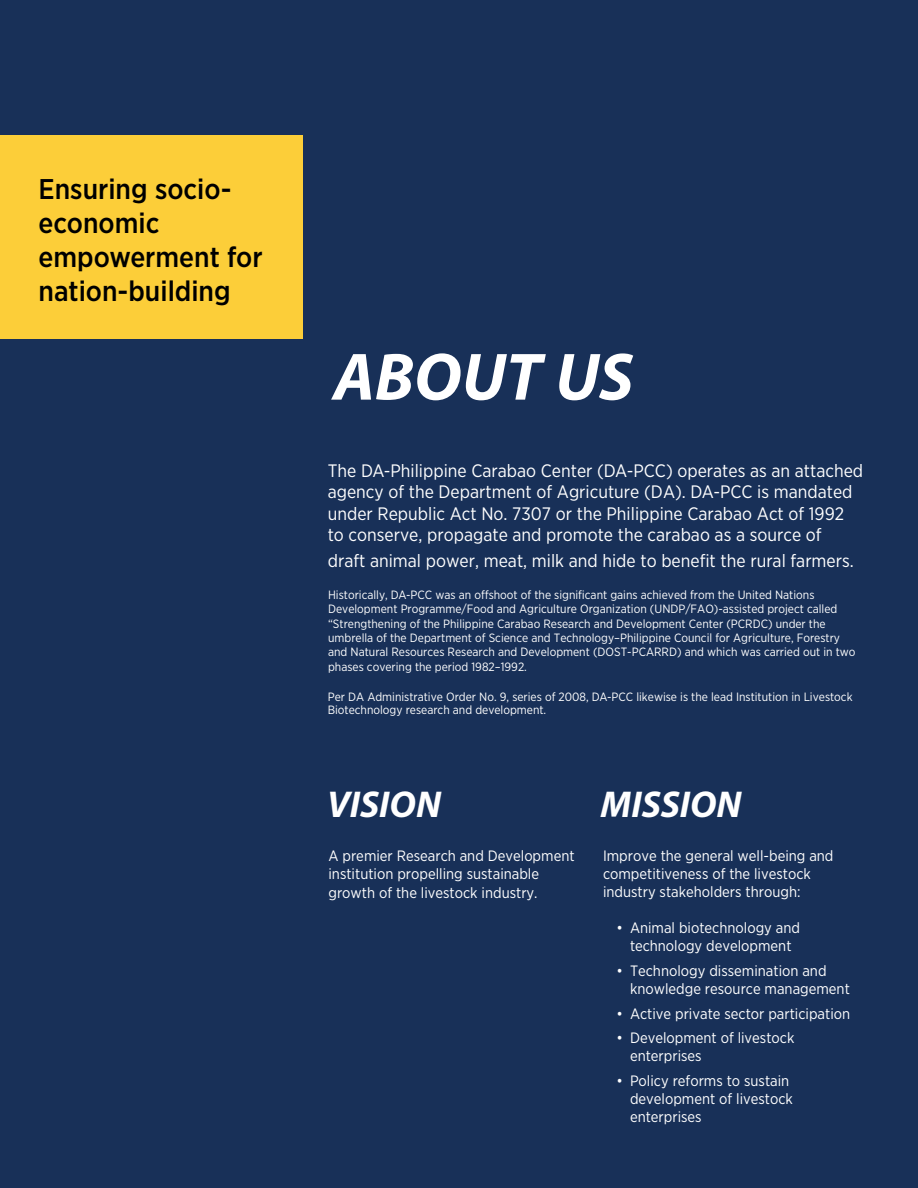
<style>
.page{position:relative;width:918px;height:1188px;background:#183058}
.page>*{position:absolute;margin:0;border:0;box-sizing:border-box;transform-origin:0 0}
.t1{font:italic 700 67.5px "Myriad Hebrew";color:#fff}
.t2{font:italic 700 37.5px "Myriad Hebrew";color:#fff}
.t3{font:500 28.5px/34.2px "Gotham Narrow";color:#000}
.t4{font:18px/21.6px "Gotham Narrow";color:#fff}
.t5{font:15px/18px "Gotham Narrow";color:#fff}
.t6{font:12px/14.4px "Gotham Narrow";color:#fff}
</style>
<div class="page">
<div style="left:0;top:135px;width:302px;height:204px;background:#fcce39"></div>
<h3 class="t3" style="left:39px;top:171px;width:226px">Ensuring socio&shy;economic empowerment for nation-building</h3>
<h1 class="t1" style="left:333px;top:340px;width:302px">ABOUT US</h1>
<p class="t4" style="left:328px;top:459px;width:537px">The DA-Philippine Carabao Center (DA-PCC) operates as an attached agency of the Department of Agricuture (DA). DA-PCC is mandated under Republic Act No. 7307 or the Philippine Carabao Act of 1992 to conserve, propagate and promote the carabao as a source of</p>
<h3 class="t4" style="left:328px;top:549px;width:528px">draft animal power, meat, milk and hide to benefit the rural farmers.</h3>
<p class="t6" style="left:328px;top:587px;width:529px">Historically, DA-PCC was an offshoot of the significant gains achieved from the United Nations Development Programme/Food and Agriculture Organization (UNDP/FAO)-assisted project called “Strengthening of the Philippine Carabao Research and Development Center (PCRDC) under the umbrella of the Department of Science and Technology–Philippine Council for Agriculture, Forestry and Natural Resources Research and Development (DOST-PCARRD) and which was carried out in two phases covering the period 1982–1992.</p>
<p class="t6" style="left:328px;top:690px;width:526px;line-height:13.2px">Per DA Administrative Order No. 9, series of 2008, DA-PCC likewise is the lead Institution in Livestock<br>Biotechnology research and development.</p>
<h2 class="t2" style="left:327px;top:783px;width:116px">VISION</h2>
<p class="t5" style="left:328px;top:846px;width:248px;line-height:18.5px">A premier Research and Development institution propelling sustainable growth of the livestock industry.</p>
<h2 class="t2" style="left:601px;top:783px;width:143px">MISSION</h2>
<p class="t5" style="left:603px;top:846px;width:232px">Improve the general well-being and competitiveness of the livestock industry stakeholders through:</p>
<p class="t5" style="left:616px;top:918px;width:185px;text-align:center">• Animal biotechnology and technology development</p>
<p class="t5" style="left:630px;top:961px;width:221px;text-indent:-14px">• Technology dissemination and knowledge resource management</p>
<p class="t5" style="left:616px;top:1004px;width:235px">• Active private sector participation</p>
<p class="t5" style="left:630px;top:1029px;width:166px;text-indent:-14px">• Development of livestock enterprises</p>
<p class="t5" style="left:630px;top:1071px;width:165px;text-indent:-14px">• Policy reforms to sustain development of livestock enterprises</p>
</div>
